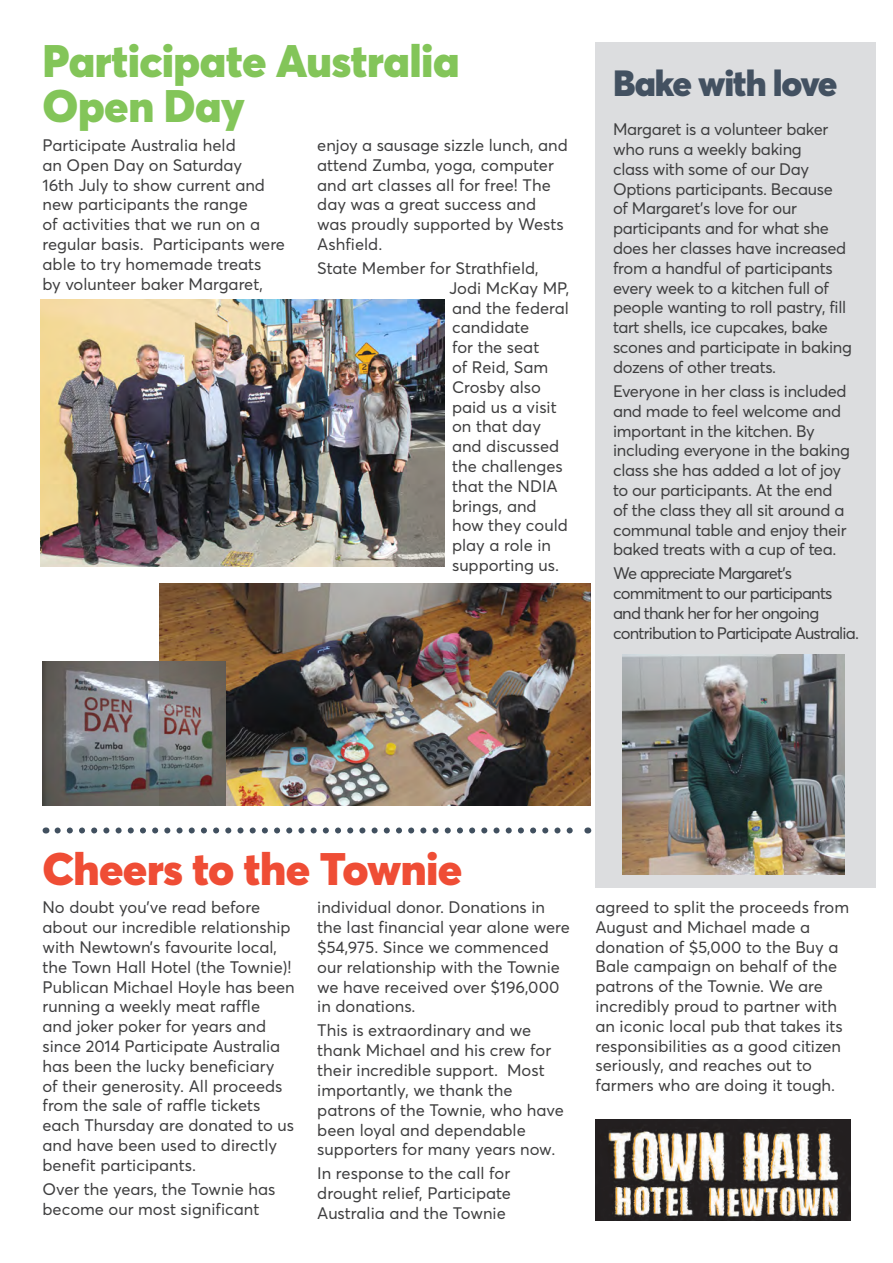
<style>
.page{position:relative;width:893px;height:1263px;background:#fff}
.page>*{position:absolute;margin:0;border:0;box-sizing:border-box;transform-origin:0 0}
.Subhead_ORANGE{font:900 45px/45px "Averta";letter-spacing:-.01em;color:#83c559}
.Subhead_GREY{font:900 45px "Averta";letter-spacing:-.015em;color:#ef4d35}
.Subhead_ORANGE-2{font:900 36px "Averta";letter-spacing:-.035em;color:#435161}
.t1{font:16.5px/19.8px "Averta";color:#3e3e3f}
.t2{font:16.5px/19.8px "Averta";letter-spacing:-.02em;color:#3e3e3f}
.t3{font:16.5px/19.8px "Averta";letter-spacing:-.05em;color:#3e3e3f}
</style>
<div class="page">
<svg style="left:58px;top:827px;width:515px;height:6px"></svg>
<div style="left:595px;top:43px;width:281px;height:845px;background:#dcdddf"></div>
<img style="left:40px;top:300px;width:404px;height:267px">
<img style="left:159px;top:584px;width:431px;height:222px">
<img style="left:43px;top:662px;width:182px;height:144px">
<img style="left:595px;top:1119px;width:255px;height:101px">
<img style="left:622px;top:655px;width:223px;height:220px">
<p class="Subhead_ORANGE" style="left:43px;top:38px;width:418px">Participate Australia<br>Open Day</p>
<p class="t1" style="left:43px;top:135px;width:244px">Participate Australia held<br>an Open Day on Saturday<br>16th July to show current and new participants the range<br>of activities that we run on a regular basis. Participants were able to try homemade treats<br>by volunteer baker Margaret,</p>
<p class="t1" style="left:317px;top:135px;width:252px">enjoy a sausage sizzle lunch, and attend Zumba, yoga, computer and art classes all for free! The day was a great success and was proudly supported by Wests<br>Ashfield.</p>
<p class="t1" style="left:449px;top:258px;width:122px;text-indent:-132px">State Member for Strathfield,<br>Jodi McKay MP, and the federal candidate<br>for the seat<br>of Reid, Sam<br>Crosby also paid us a visit on that day and discussed the challenges that the NDIA brings, and how they could play a role in supporting us.</p>
<p class="Subhead_ORANGE-2" style="left:613px;top:60px;width:226px">Bake with love</p>
<p class="t2" style="left:613px;top:119px;width:240px">Margaret is a volunteer baker who runs a weekly baking<br>class with some of our Day<br>Options participants. Because<br>of Margaret’s love for our participants and for what she does her classes have increased from a handful of participants every week to a kitchen full of people wanting to roll pastry, fill tart shells, ice cupcakes, bake scones and participate in baking dozens of other treats.</p>
<p class="t2" style="left:613px;top:381px;width:238px">Everyone in her class is included and made to feel welcome and important in the kitchen. By including everyone in the baking class she has added a lot of joy to our participants. At the end of the class they all sit around a communal table and enjoy their baked treats with a cup of tea.</p>
<p class="t3" style="left:613px;top:563px;width:247px">We appreciate Margaret’s commitment to our participants and thank her for her ongoing contribution to Participate Australia.</p>
<p class="Subhead_GREY" style="left:43px;top:840px;width:421px">Cheers to the Townie</p>
<p class="t1" style="left:43px;top:897px;width:254px">No doubt you’ve read before about our incredible relationship with Newtown’s favourite local, the Town Hall Hotel (the Townie)!<br>Publican Michael Hoyle has been running a weekly meat raffle<br>and joker poker for years and since 2014 Participate Australia has been the lucky beneficiary<br>of their generosity. All proceeds from the sale of raffle tickets each Thursday are donated to us and have been used to directly benefit participants.</p>
<p class="t1" style="left:43px;top:1179px;width:235px">Over the years, the Townie has become our most significant</p>
<p class="t1" style="left:317px;top:897px;width:254px">individual donor. Donations in the last financial year alone were $54,975. Since we commenced our relationship with the Townie we have received over $196,000 in donations.</p>
<p class="t1" style="left:317px;top:1021px;width:248px">This is extraordinary and we thank Michael and his crew for their incredible support. Most importantly, we thank the patrons of the Townie, who have been loyal and dependable supporters for many years now.</p>
<p class="t1" style="left:317px;top:1163px;width:195px;text-align:justify">In response to the call for drought relief, Participate Australia and the Townie</p>
<p class="t1" style="left:595px;top:897px;width:255px">agreed to split the proceeds from<br>August and Michael made a donation of $5,000 to the Buy a<br>Bale campaign on behalf of the patrons of the Townie. We are incredibly proud to partner with an iconic local pub that takes its responsibilities as a good citizen seriously, and reaches out to farmers who are doing it tough.</p>
</div>
